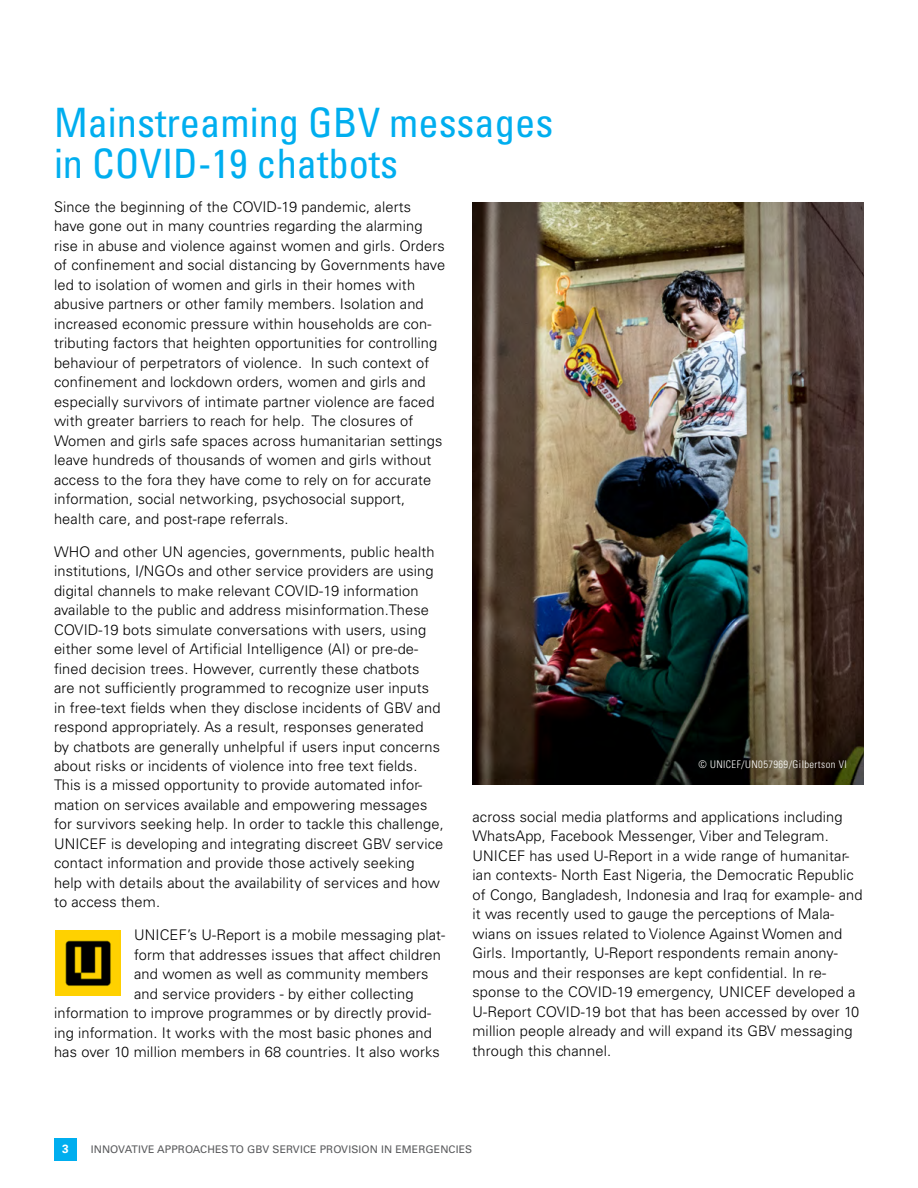
<style>
.page{position:relative;width:918px;height:1188px;background:#fff}
.page>*{position:absolute;margin:0;border:0;box-sizing:border-box;transform-origin:0 0}
.t1{font:condensed 40.5px/40.5px "Univers LT Std";color:#00aeef}
.t2{font:300 14.7px/19.5px "Univers LT Std";letter-spacing:.01em;color:#000}
.t3{font:700 12px "Univers LT Std";color:#fff}
.t4{font:10.5px "Univers LT Std";letter-spacing:.01em;color:#58595b}
.t5{font:300 condensed 10.5px "Univers LT Std";letter-spacing:.04em;color:#fff}
</style>
<div class="page">
<div style="left:54px;top:1138px;width:23px;height:23px;background:#00aeef"></div>
<img style="left:55px;top:931px;width:65px;height:64px">
<img style="left:472px;top:202px;width:392px;height:582px">
<h1 class="t1" style="left:54px;top:102px;width:501px">Mainstreaming GBV messages in COVID-19 chatbots</h1>
<p class="t2" style="left:54px;top:197px;width:393px">Since the beginning of the COVID-19 pandemic, alerts have gone out in many countries regarding the alarming rise in abuse and violence against women and girls. Orders of confinement and social distancing by Governments have led to isolation of women and girls in their homes with abusive partners or other family members. Isolation and increased economic pressure within households are con&shy;tributing factors that heighten opportunities for controlling behaviour of perpetrators of violence. In such context of confinement and lockdown orders, women and girls and especially survivors of intimate partner violence are faced with greater barriers to reach for help. The closures of Women and girls safe spaces across humanitarian settings leave hundreds of thousands of women and girls without access to the fora they have come to rely on for accurate information, social networking, psychosocial support, health care, and post-rape referrals.</p>
<p class="t2" style="left:54px;top:542px;width:391px">WHO and other UN agencies, governments, public health institutions, I/NGOs and other service providers are using digital channels to make relevant COVID-19 information available to the public and address misinformation.These COVID-19 bots simulate conversations with users, using either some level of Artificial Intelligence (AI) or pre-de&shy;fined decision trees. However, currently these chatbots are not sufficiently programmed to recognize user inputs in free-text fields when they disclose incidents of GBV and respond appropriately. As a result, responses generated<br>by chatbots are generally unhelpful if users input concerns about risks or incidents of violence into free text fields.<br>This is a missed opportunity to provide automated infor&shy;mation on services available and empowering messages for survivors seeking help. In order to tackle this challenge, UNICEF is developing and integrating discreet GBV service contact information and provide those actively seeking help with details about the availability of services and how to access them.</p>
<p class="t2" style="left:134px;top:926px;width:313px">UNICEF’s U-Report is a mobile messaging plat-</p>
<p class="t2" style="left:134px;top:945px;width:308px">form that addresses issues that affect children</p>
<p class="t2" style="left:134px;top:965px;width:296px">and women as well as community members</p>
<p class="t2" style="left:134px;top:984px;width:281px">and service providers - by either collecting</p>
<p class="t2" style="left:54px;top:1003px;width:379px">information to improve programmes or by directly provid-</p>
<p class="t2" style="left:54px;top:1023px;width:380px">ing information. It works with the most basic phones and</p>
<p class="t2" style="left:54px;top:1042px;width:387px">has over 10 million members in 68 countries. It also works</p>
<p class="t5" style="left:699px;top:758px;width:150px">© UNICEF/UN057969/Gilbertson VI</p>
<p class="t2" style="left:472px;top:807px;width:392px">across social media platforms and applications including WhatsApp, Facebook Messenger, Viber and Telegram.<br>UNICEF has used U-Report in a wide range of humanitar&shy;ian contexts- North East Nigeria, the Democratic Republic of Congo, Bangladesh, Indonesia and Iraq for example- and it was recently used to gauge the perceptions of Mala&shy;wians on issues related to Violence Against Women and Girls. Importantly, U-Report respondents remain anony&shy;mous and their responses are kept confidential. In re&shy;sponse to the COVID-19 emergency, UNICEF developed a U-Report COVID-19 bot that has been accessed by over 10 million people already and will expand its GBV messaging through this channel.</p>
<p class="t3" style="left:62px;top:1142px;width:8px">3</p>
<p class="t4" style="left:91px;top:1143px;width:383px">INNOVATIVE APPROACHES TO GBV SERVICE PROVISION IN EMERGENCIES</p>
</div>
